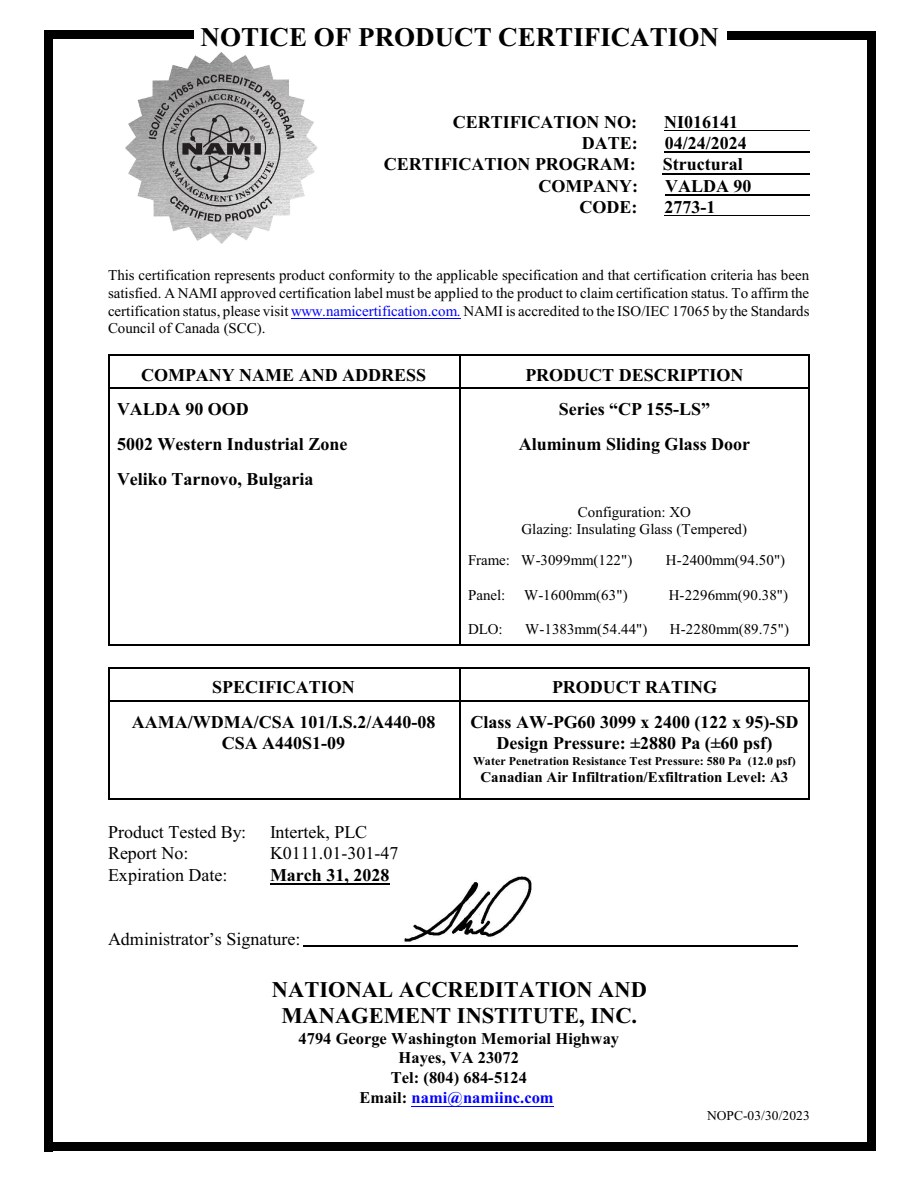
<style>
.page{position:relative;width:918px;height:1188px;background:#fff}
.page>*{position:absolute;margin:0;border:0;box-sizing:border-box;transform-origin:0 0}
.t1{font:700 27px "Times New Roman";color:#000}
.t2{font:700 22.5px/26.2px "Times New Roman";color:#000;text-align:center}
.t3{font:700 18px/21.3px "Times New Roman";color:#000;text-align:center}
.t4{font:18px "Times New Roman";color:#000}
.t5{font:700 16.5px/19.8px "Times New Roman";color:#000;text-align:center}
.t6{font:15px/17.7px "Times New Roman";color:#000;text-align:justify}
.t7{font:700 15px "Times New Roman";color:#000}
.t8{font:13.5px "Times New Roman";letter-spacing:.005em;color:#000}
.t9{font:700 12px "Times New Roman";letter-spacing:.005em;color:#000}
.s1{color:#00f}
</style>
<div class="page">
<hr style="left:108px;top:355px;width:351px;height:1px;background:#000">
<hr style="left:108px;top:356px;width:1px;height:33px;background:#000">
<hr style="left:108px;top:388px;width:351px;height:1px;background:#000">
<hr style="left:809px;top:355px;width:1px;height:34px;background:#000">
<hr style="left:459px;top:355px;width:351px;height:1px;background:#000">
<hr style="left:459px;top:356px;width:1px;height:33px;background:#000">
<hr style="left:459px;top:388px;width:349px;height:1px;background:#000">
<hr style="left:108px;top:389px;width:1px;height:35px;background:#000">
<hr style="left:809px;top:389px;width:1px;height:35px;background:#000">
<hr style="left:459px;top:389px;width:1px;height:35px;background:#000">
<hr style="left:108px;top:424px;width:1px;height:35px;background:#000">
<hr style="left:809px;top:424px;width:1px;height:35px;background:#000">
<hr style="left:459px;top:424px;width:1px;height:35px;background:#000">
<hr style="left:108px;top:459px;width:1px;height:34px;background:#000">
<hr style="left:809px;top:459px;width:1px;height:34px;background:#000">
<hr style="left:459px;top:459px;width:1px;height:34px;background:#000">
<hr style="left:108px;top:494px;width:1px;height:48px;background:#000">
<hr style="left:809px;top:494px;width:1px;height:48px;background:#000">
<hr style="left:459px;top:494px;width:1px;height:48px;background:#000">
<hr style="left:108px;top:542px;width:1px;height:35px;background:#000">
<hr style="left:809px;top:542px;width:1px;height:35px;background:#000">
<hr style="left:459px;top:542px;width:1px;height:35px;background:#000">
<hr style="left:108px;top:577px;width:1px;height:34px;background:#000">
<hr style="left:809px;top:577px;width:1px;height:34px;background:#000">
<hr style="left:459px;top:577px;width:1px;height:34px;background:#000">
<hr style="left:108px;top:644px;width:351px;height:2px;background:#000">
<hr style="left:108px;top:611px;width:1px;height:33px;background:#000">
<hr style="left:809px;top:611px;width:1px;height:35px;background:#000">
<hr style="left:459px;top:644px;width:351px;height:2px;background:#000">
<hr style="left:459px;top:611px;width:1px;height:33px;background:#000">
<hr style="left:108px;top:667px;width:351px;height:1px;background:#000">
<hr style="left:108px;top:669px;width:1px;height:32px;background:#000">
<hr style="left:108px;top:700px;width:351px;height:1px;background:#000">
<hr style="left:809px;top:667px;width:1px;height:34px;background:#000">
<hr style="left:459px;top:667px;width:351px;height:1px;background:#000">
<hr style="left:459px;top:669px;width:1px;height:32px;background:#000">
<hr style="left:459px;top:700px;width:349px;height:1px;background:#000">
<hr style="left:108px;top:798px;width:351px;height:2px;background:#000">
<hr style="left:108px;top:702px;width:1px;height:96px;background:#000">
<hr style="left:809px;top:702px;width:1px;height:98px;background:#000">
<hr style="left:459px;top:798px;width:351px;height:2px;background:#000">
<hr style="left:459px;top:702px;width:1px;height:96px;background:#000">
<img style="left:125px;top:52px;width:193px;height:192px">
<hr style="left:664px;top:130px;width:146px;height:1px;background:#000">
<hr style="left:665px;top:152px;width:145px;height:1px;background:#000">
<hr style="left:663px;top:173px;width:147px;height:1px;background:#000">
<hr style="left:665px;top:194px;width:145px;height:1px;background:#000">
<hr style="left:665px;top:215px;width:145px;height:1px;background:#000">
<hr style="left:291px;top:318px;width:170px;height:1px;background:#00f">
<hr style="left:270px;top:884px;width:119px;height:1px;background:#000">
<hr style="left:412px;top:1106px;width:142px;height:1px;background:#00f">
<div style="left:867px;top:32px;width:8px;height:1119px;background:#000"></div>
<div style="left:728px;top:32px;width:147px;height:8px;background:#000"></div>
<div style="left:44px;top:31px;width:9px;height:1120px;background:#000"></div>
<div style="left:44px;top:30px;width:150px;height:9px;background:#000"></div>
<hr style="left:303px;top:945px;width:495px;height:2px;background:#000">
<div style="left:44px;top:1142px;width:831px;height:9px;background:#000"></div>
<img style="left:404px;top:876px;width:128px;height:66px">
<h1 class="t1" style="left:201px;top:28px;width:520px">NOTICE OF PRODUCT CERTIFICATION</h1>
<p class="t3" style="left:453px;top:113px;width:186px">CERTIFICATION NO:</p>
<p class="t3" style="left:664px;top:113px;width:75px">NI016141</p>
<p class="t3" style="left:582px;top:134px;width:57px">DATE:</p>
<p class="t3" style="left:665px;top:134px;width:84px">04/24/2024</p>
<p class="t3" style="left:384px;top:155px;width:254px">CERTIFICATION PROGRAM:</p>
<p class="t3" style="left:663px;top:155px;width:81px">Structural</p>
<p class="t3" style="left:539px;top:177px;width:101px">COMPANY:</p>
<p class="t3" style="left:665px;top:177px;width:88px">VALDA 90</p>
<p class="t3" style="left:580px;top:198px;width:59px">CODE:</p>
<p class="t3" style="left:665px;top:198px;width:52px">2773-1</p>
<p class="t6" style="left:108px;top:268px;width:703px">This certification represents product conformity to the applicable specification and that certification criteria has been satisfied. A NAMI approved certification label must be applied to the product to claim certification status. To affirm the certification status, please visit <span class="s1">www.namicertification.com.</span> NAMI is accredited to the ISO/IEC 17065 by the Standards Council of Canada (SCC).</p>
<p class="t3" style="left:141px;top:366px;width:287px">COMPANY NAME AND ADDRESS</p>
<p class="t3" style="left:525px;top:366px;width:220px">PRODUCT DESCRIPTION</p>
<p class="t3" style="left:117px;top:400px;width:133px">VALDA 90 OOD</p>
<p class="t3" style="left:559px;top:400px;width:153px">Series “CP 155-LS”</p>
<p class="t3" style="left:117px;top:435px;width:232px">5002 Western Industrial Zone</p>
<p class="t3" style="left:519px;top:435px;width:233px">Aluminum Sliding Glass Door</p>
<p class="t3" style="left:117px;top:470px;width:198px">Veliko Tarnovo, Bulgaria</p>
<p class="t6" style="left:521px;top:504px;width:227px;text-align:center">Configuration: XO<br>Glazing: Insulating Glass (Tempered)</p>
<p class="t6" style="left:468px;top:553px;width:166px">Frame: W-3099mm(122")</p>
<p class="t6" style="left:666px;top:553px;width:121px">H-2400mm(94.50")</p>
<p class="t6" style="left:468px;top:587px;width:161px">Panel: W-1600mm(63")</p>
<p class="t6" style="left:669px;top:587px;width:121px">H-2296mm(90.38")</p>
<p class="t6" style="left:468px;top:622px;width:36px">DLO:</p>
<p class="t6" style="left:525px;top:622px;width:124px">W-1383mm(54.44")</p>
<p class="t6" style="left:670px;top:622px;width:121px">H-2280mm(89.75")</p>
<p class="t3" style="left:212px;top:679px;width:144px">SPECIFICATION</p>
<p class="t3" style="left:552px;top:679px;width:167px">PRODUCT RATING</p>
<p class="t3" style="left:132px;top:713px;width:305px">AAMA/WDMA/CSA 101/I.S.2/A440-08<br>CSA A440S1-09</p>
<p class="t3" style="left:471px;top:713px;width:330px">Class AW-PG60 3099 x 2400 (122 x 95)-SD<br>Design Pressure: ±2880 Pa (±60 psf)</p>
<p class="t9" style="left:473px;top:757px;width:324px">Water Penetration Resistance Test Pressure: 580 Pa (12.0 psf)</p>
<p class="t7" style="left:480px;top:771px;width:309px">Canadian Air Infiltration/Exfiltration Level: A3</p>
<p class="t4" style="left:108px;top:826px;width:140px">Product Tested By:</p>
<p class="t4" style="left:270px;top:826px;width:99px">Intertek, PLC</p>
<p class="t4" style="left:108px;top:847px;width:82px">Report No:</p>
<p class="t4" style="left:270px;top:847px;width:130px">K0111.01-301-47</p>
<p class="t4" style="left:108px;top:868px;width:121px">Expiration Date:</p>
<p class="t3" style="left:270px;top:866px;width:121px">March 31, 2028</p>
<p class="t4" style="left:108px;top:932px;width:194px">Administrator’s Signature:</p>
<h2 class="t2" style="left:272px;top:978px;width:376px">NATIONAL ACCREDITATION AND<br>MANAGEMENT INSTITUTE, INC.</h2>
<p class="t5" style="left:299px;top:1030px;width:322px">4794 George Washington Memorial Highway<br>Hayes, VA 23072<br>Tel: (804) 684-5124<br>Email: <span class="s1">nami@namiinc.com</span></p>
<p class="t8" style="left:707px;top:1111px;width:104px">NOPC-03/30/2023</p>
</div>
